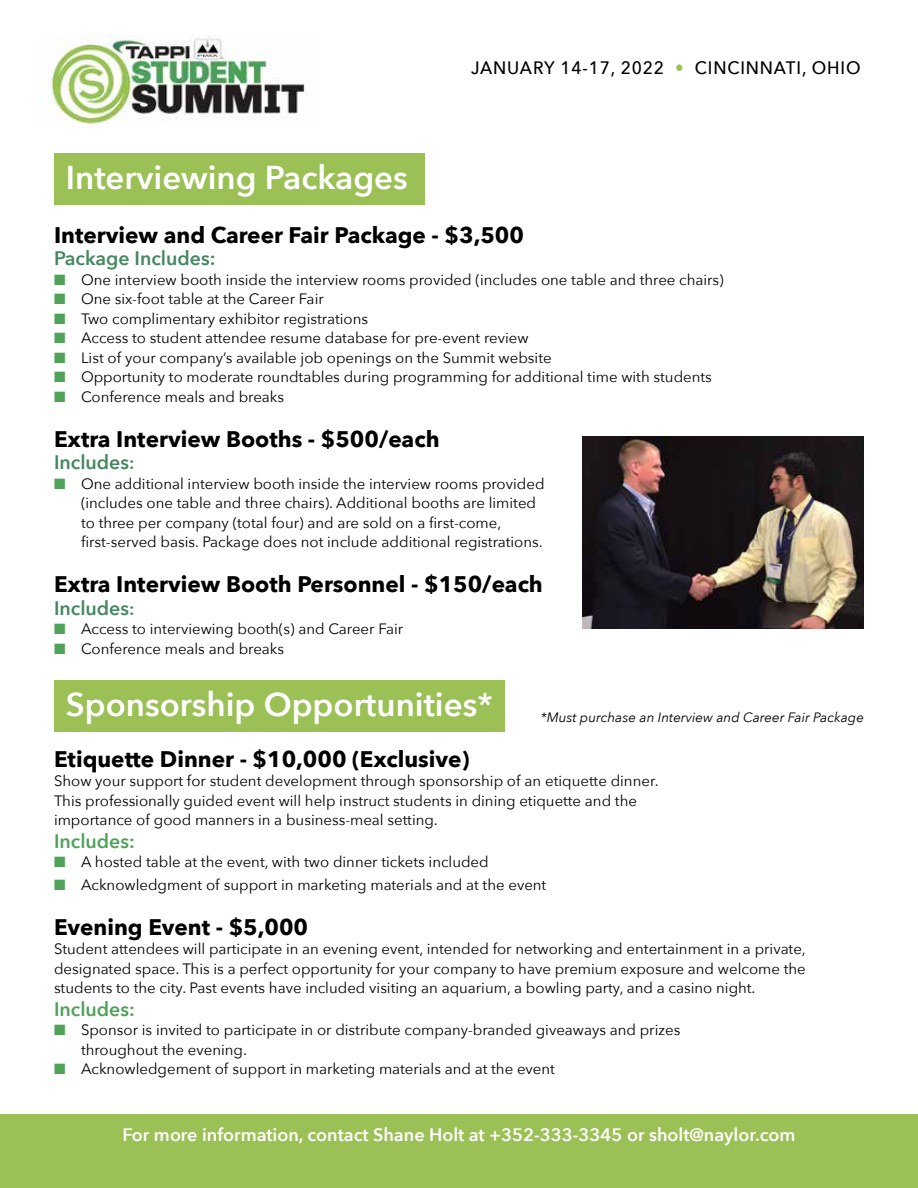
<style>
.page{position:relative;width:918px;height:1188px;background:#fff}
.page>*{position:absolute;margin:0;border:0;box-sizing:border-box;transform-origin:0 0}
.t1{font:600 33px "Avenir Next";color:#fff}
.t2{font:700 22.5px "Avenir Next";color:#000}
.t3{font:600 19.5px "Avenir Next";color:#458760}
.t4{font:600 19.5px "Avenir Next";color:#50a25a}
.t5{font:600 18px "Avenir Next";color:#fff}
.t6{font:500 18px "Avenir Next";letter-spacing:.05em;color:#000;scale:.95 1}
.t7{font:15px/19.5px "Avenir Next";color:#000}
.t8{font:italic 13.5px "Avenir Next";color:#000}
.s1{color:#9bc156}
.s2{color:#50a25a}
.s3{font-size:18px}
</style>
<div class="page">
<img style="left:50px;top:35px;width:256px;height:90px">
<div style="left:54px;top:153px;width:370px;height:52px;background:#9bc156"></div>
<div style="left:54px;top:680px;width:450px;height:52px;background:#9bc156"></div>
<div style="left:0;top:1115px;width:918px;height:73px;background:#9bc156"></div>
<img style="left:582px;top:436px;width:282px;height:193px">
<p class="t6" style="left:471px;top:53px;width:412px">JANUARY 14-17, 2022 <span class="s1">•</span> CINCINNATI, OHIO</p>
<h1 class="t1" style="left:66px;top:149px;width:343px">Interviewing Packages</h1>
<h2 class="t2" style="left:54px;top:215px;width:472px">Interview and Career Fair Package - $3,500</h2>
<h3 class="t3" style="left:54px;top:242px;width:163px">Package Includes:</h3>
<p class="t7" style="left:54px;top:269px;width:671px"><span class="s2">■</span> One interview booth inside the interview rooms provided (includes one table and three chairs)</p>
<p class="t7" style="left:54px;top:289px;width:271px"><span class="s2">■</span> One six-foot table at the Career Fair</p>
<p class="t7" style="left:54px;top:308px;width:316px"><span class="s2">■</span> Two complimentary exhibitor registrations</p>
<p class="t7" style="left:54px;top:328px;width:476px"><span class="s2">■</span> Access to student attendee resume database for pre-event review</p>
<p class="t7" style="left:54px;top:347px;width:499px"><span class="s2">■</span> List of your company’s available job openings on the Summit website</p>
<p class="t7" style="left:54px;top:367px;width:659px"><span class="s2">■</span> Opportunity to moderate roundtables during programming for additional time with students</p>
<p class="t7" style="left:54px;top:386px;width:232px"><span class="s2">■</span> Conference meals and breaks</p>
<h2 class="t2" style="left:54px;top:419px;width:387px">Extra Interview Booths - $500/each</h2>
<h3 class="t3" style="left:54px;top:446px;width:82px">Includes<span class="s3">:</span></h3>
<p class="t7" style="left:81px;top:473px;width:465px;text-indent:-27px"><span class="s2">■</span> One additional interview booth inside the interview rooms provided (includes one table and three chairs). Additional booths are limited to three per company (total four) and are sold on a first-come, first-served basis. Package does not include additional registrations.</p>
<h2 class="t2" style="left:54px;top:565px;width:490px">Extra Interview Booth Personnel - $150/each</h2>
<h3 class="t3" style="left:54px;top:591px;width:82px">Includes<span class="s3">:</span></h3>
<p class="t7" style="left:54px;top:619px;width:351px"><span class="s2">■</span> Access to interviewing booth(s) and Career Fair</p>
<p class="t7" style="left:54px;top:638px;width:232px"><span class="s2">■</span> Conference meals and breaks</p>
<h1 class="t1" style="left:66px;top:676px;width:428px">Sponsorship Opportunities*</h1>
<p class="t8" style="left:541px;top:706px;width:325px">*Must purchase an Interview and Career Fair Package</p>
<h2 class="t2" style="left:54px;top:739px;width:417px">Etiquette Dinner - $10,000 (Exclusive)</h2>
<p class="t7" style="left:54px;top:771px;width:606px">Show your support for student development through sponsorship of an etiquette dinner.<br>This professionally guided event will help instruct students in dining etiquette and the importance of good manners in a business-meal setting.</p>
<h3 class="t4" style="left:54px;top:824px;width:83px">Includes:</h3>
<p class="t7" style="left:54px;top:852px;width:436px"><span class="s2">■</span> A hosted table at the event, with two dinner tickets included</p>
<p class="t7" style="left:54px;top:874px;width:494px"><span class="s2">■</span> Acknowledgment of support in marketing materials and at the event</p>
<h2 class="t2" style="left:54px;top:907px;width:256px">Evening Event - $5,000</h2>
<p class="t7" style="left:54px;top:939px;width:753px;text-align:justify">Student attendees will participate in an evening event, intended for networking and entertainment in a private, designated space. This is a perfect opportunity for your company to have premium exposure and welcome the students to the city. Past events have included visiting an aquarium, a bowling party, and a casino night.</p>
<h3 class="t4" style="left:54px;top:992px;width:83px">Includes:</h3>
<p class="t7" style="left:81px;top:1020px;width:601px;text-indent:-27px"><span class="s2">■</span> Sponsor is invited to participate in or distribute company-branded giveaways and prizes throughout the evening.</p>
<p class="t7" style="left:54px;top:1059px;width:502px"><span class="s2">■</span> Acknowledgement of support in marketing materials and at the event</p>
<p class="t5" style="left:123px;top:1119px;width:674px">For more information, contact Shane Holt at +352-333-3345 or sholt@naylor.com</p>
</div>
